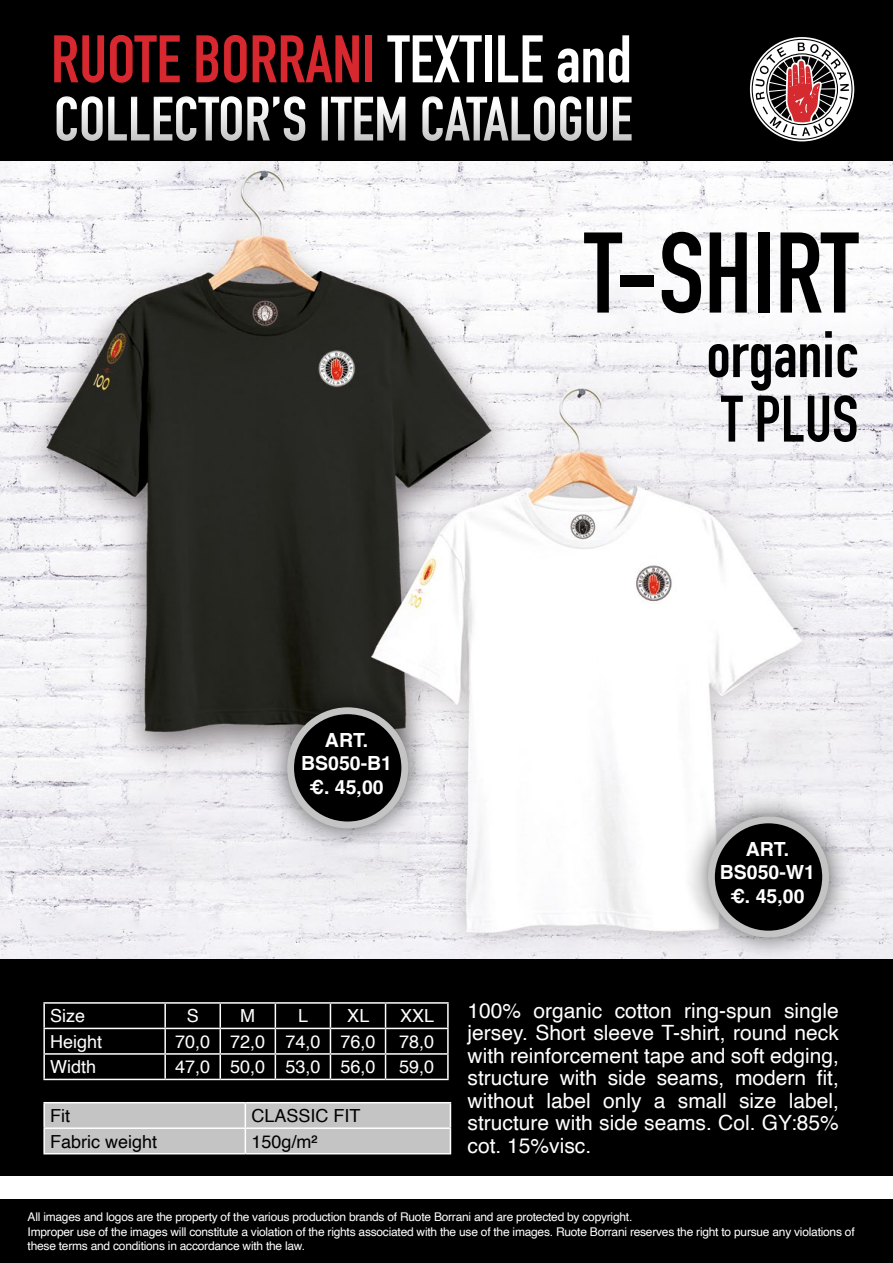
<style>
.page{position:relative;width:893px;height:1263px;background:#fff}
.page>*{position:absolute;margin:0;border:0;box-sizing:border-box;transform-origin:0 0}
.t1{font:700 112.5px "DIN Condensed";color:#000}
.t2{font:700 66px "DIN Condensed";color:#d8282f}
.t3{font:700 64.5px/64.5px "DIN Condensed";color:#000}
.t4{font:700 61.5px "DIN Condensed";color:#fff}
.t5{font:21px/22.5px "Helvetica";color:#fff;text-align:justify}
.t6{font:700 19.5px/23.4px "Helvetica";color:#fff;text-align:center}
.t7{font:18px "Helvetica";color:#fff}
.t8{font:18px "Helvetica";color:#000}
.t9{font:12px/14.4px "Helvetica";letter-spacing:-.02em;color:#fff}
.s1{color:#fff}
</style>
<div class="page">
<div style="left:0;top:0;width:708px;height:162px;background:#000"></div>
<div style="left:0;top:1199px;width:893px;height:64px;background:#000"></div>
<img style="left:0;top:162px;width:893px;height:797px">
<div style="left:0;top:959px;width:893px;height:217px;background:#000"></div>
<svg style="left:708px;top:0;width:185px;height:175px"></svg>
<div style="left:58px;top:98px;width:592px;height:61px;background:#000"></div>
<div style="left:57px;top:38px;width:591px;height:64px;background:#000"></div>
<hr style="left:43px;top:1002px;width:122px;height:2px;background:#fff">
<hr style="left:43px;top:1004px;width:2px;height:24px;background:#fff">
<hr style="left:43px;top:1028px;width:122px;height:1px;background:#fff">
<hr style="left:43px;top:1029px;width:2px;height:24px;background:#fff">
<hr style="left:43px;top:1053px;width:122px;height:2px;background:#fff">
<hr style="left:43px;top:1055px;width:2px;height:24px;background:#fff">
<hr style="left:43px;top:1079px;width:122px;height:1px;background:#fff">
<hr style="left:165px;top:1002px;width:55px;height:2px;background:#fff">
<hr style="left:164px;top:1004px;width:2px;height:24px;background:#fff">
<hr style="left:220px;top:1002px;width:55px;height:2px;background:#fff">
<hr style="left:275px;top:1002px;width:55px;height:2px;background:#fff">
<hr style="left:330px;top:1002px;width:56px;height:2px;background:#fff">
<hr style="left:386px;top:1002px;width:63px;height:2px;background:#fff">
<hr style="left:447px;top:1004px;width:2px;height:24px;background:#fff">
<hr style="left:165px;top:1028px;width:55px;height:1px;background:#fff">
<hr style="left:164px;top:1029px;width:2px;height:24px;background:#fff">
<hr style="left:220px;top:1028px;width:55px;height:1px;background:#fff">
<hr style="left:275px;top:1028px;width:55px;height:1px;background:#fff">
<hr style="left:330px;top:1028px;width:56px;height:1px;background:#fff">
<hr style="left:386px;top:1028px;width:63px;height:1px;background:#fff">
<hr style="left:447px;top:1029px;width:2px;height:24px;background:#fff">
<hr style="left:165px;top:1053px;width:55px;height:2px;background:#fff">
<hr style="left:164px;top:1055px;width:2px;height:24px;background:#fff">
<hr style="left:220px;top:1053px;width:55px;height:2px;background:#fff">
<svg style="left:220px;top:1004px;width:1px;height:75px"></svg>
<hr style="left:275px;top:1053px;width:55px;height:2px;background:#fff">
<svg style="left:275px;top:1004px;width:1px;height:75px"></svg>
<hr style="left:330px;top:1053px;width:56px;height:2px;background:#fff">
<svg style="left:330px;top:1004px;width:1px;height:75px"></svg>
<hr style="left:386px;top:1053px;width:63px;height:2px;background:#fff">
<svg style="left:385px;top:1004px;width:1px;height:75px"></svg>
<hr style="left:447px;top:1055px;width:2px;height:24px;background:#fff">
<hr style="left:165px;top:1079px;width:55px;height:1px;background:#fff">
<hr style="left:220px;top:1079px;width:55px;height:1px;background:#fff">
<hr style="left:275px;top:1079px;width:55px;height:1px;background:#fff">
<hr style="left:330px;top:1079px;width:56px;height:1px;background:#fff">
<hr style="left:386px;top:1079px;width:63px;height:1px;background:#fff">
<hr style="left:43px;top:1102px;width:202px;height:1px;background:#fff">
<hr style="left:43px;top:1103px;width:2px;height:24px;background:#fff">
<hr style="left:245px;top:1102px;width:206px;height:1px;background:#fff">
<hr style="left:43px;top:1127px;width:202px;height:2px;background:#fff">
<hr style="left:43px;top:1129px;width:2px;height:24px;background:#fff">
<svg style="left:44px;top:1103px;width:407px;height:50px;background:#c6c6c6"></svg>
<hr style="left:43px;top:1153px;width:202px;height:1px;background:#fff">
<hr style="left:245px;top:1153px;width:206px;height:1px;background:#fff">
<div style="left:262px;top:682px;width:171px;height:171px;background:#000;opacity:.66"></div>
<div style="left:291px;top:711px;width:114px;height:114px;background:#000;border-radius:50%"></div>
<div style="left:287px;top:707px;width:121px;height:121px;border:7px solid #c4c4c4;border-radius:50%"></div>
<div style="left:683px;top:792px;width:170px;height:170px;background:#000;opacity:.66"></div>
<div style="left:711px;top:820px;width:115px;height:114px;background:#000;border-radius:50%"></div>
<div style="left:708px;top:816px;width:121px;height:121px;border:7px solid #c4c4c4;border-radius:50%"></div>
<h2 class="t2" style="left:51px;top:15px;width:582px">RUOTE BORRANI <span class="s1">TEXTILE and</span></h2>
<h3 class="t4" style="left:54px;top:78px;width:580px">COLLECTOR’S ITEM CATALOGUE</h3>
<h1 class="t1" style="left:584px;top:197px;width:275px">T-SHIRT</h1>
<h3 class="t3" style="left:707px;top:322px;width:153px">organic<br>T PLUS</h3>
<h3 class="t6" style="left:301px;top:730px;width:93px">ART.<br>BS050-B1 €. 45,00</h3>
<h3 class="t6" style="left:720px;top:840px;width:97px">ART.<br>BS050-W1 €. 45,00</h3>
<h3 class="t7" style="left:50px;top:1002px;width:37px">Size</h3>
<h3 class="t7" style="left:187px;top:1002px;width:14px">S</h3>
<h3 class="t7" style="left:240px;top:1002px;width:16px">M</h3>
<h3 class="t7" style="left:298px;top:1002px;width:12px">L</h3>
<h3 class="t7" style="left:347px;top:1002px;width:24px">XL</h3>
<h3 class="t7" style="left:400px;top:1002px;width:36px">XXL</h3>
<h3 class="t7" style="left:50px;top:1028px;width:54px">Height</h3>
<h3 class="t7" style="left:175px;top:1028px;width:202px">70,0 72,0 74,0 76,0</h3>
<h3 class="t7" style="left:399px;top:1028px;width:37px">78,0</h3>
<h3 class="t7" style="left:50px;top:1053px;width:48px">Width</h3>
<h3 class="t7" style="left:175px;top:1053px;width:202px">47,0 50,0 53,0 56,0</h3>
<h3 class="t7" style="left:399px;top:1053px;width:37px">59,0</h3>
<h3 class="t8" style="left:50px;top:1102px;width:21px">Fit</h3>
<h3 class="t8" style="left:251px;top:1102px;width:111px">CLASSIC FIT</h3>
<h3 class="t8" style="left:50px;top:1127px;width:109px">Fabric weight</h3>
<h3 class="t8" style="left:251px;top:1127px;width:68px">150g/m²</h3>
<p class="t5" style="left:467px;top:1000px;width:373px">100% organic cotton ring-spun single jersey. Short sleeve T-shirt, round neck with reinforcement tape and soft edging, structure with side seams, modern fit, without label only a small size label, structure with side seams. Col. GY:85% cot. 15%visc.</p>
<p class="t9" style="left:28px;top:1210px;width:828px">All images and logos are the property of the various production brands of Ruote Borrani and are protected by copyright.<br>Improper use of the images will constitute a violation of the rights associated with the use of the images. Ruote Borrani reserves the right to pursue any violations of these terms and conditions in accordance with the law.</p>
</div>
